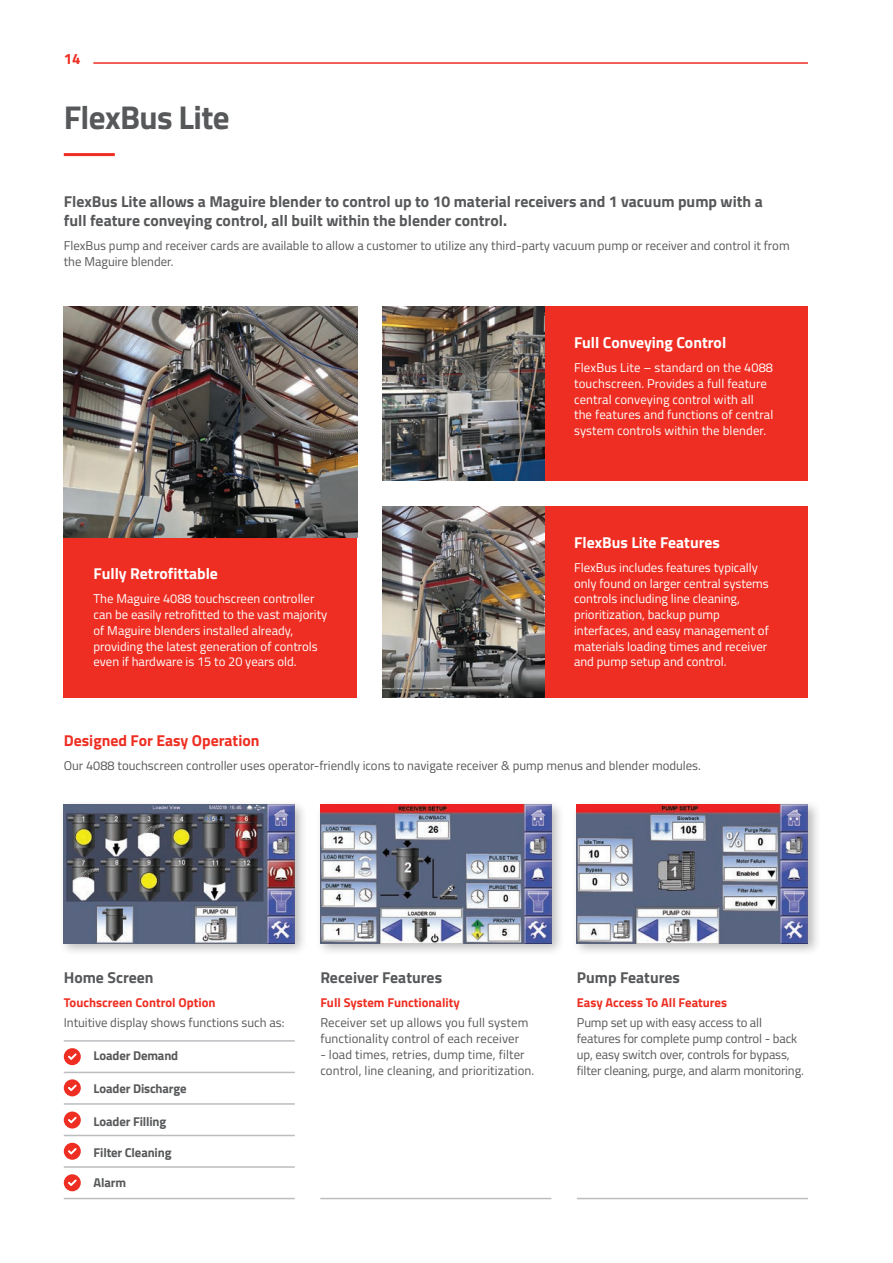
<style>
.page{position:relative;width:893px;height:1263px;background:#fff}
.page>*{position:absolute;margin:0;border:0;box-sizing:border-box;transform-origin:0 0}
.t1{font:700 33px "Titillium Web";letter-spacing:-.02em;color:#57585a}
.t2{font:700 15.75px/18.8px "Titillium Web";color:#57585a}
.t3{font:700 15.75px "Titillium Web";color:#fff}
.t4{font:700 15.75px "Titillium Web";color:#ee2e22}
.t5{font:700 15px "Titillium Web";color:#ee2e22}
.t6{font:12.75px/15.8px "Titillium Web";color:#57585a}
.t7{font:12.75px/15.8px "Titillium Web";color:#fff}
.t8{font:700 12.75px "Titillium Web";color:#ee2e22}
.t9{font:700 12.75px "Titillium Web";letter-spacing:-.01em;color:#57585a}
</style>
<div class="page">
<div style="left:383px;top:306px;width:425px;height:174px;background:#ee2e22"></div>
<div style="left:383px;top:506px;width:425px;height:191px;background:#ee2e22"></div>
<img style="left:383px;top:506px;width:161px;height:191px">
<hr style="left:64px;top:153px;width:51px;height:3px;background:#ee2e22">
<div style="left:59px;top:800px;width:249px;height:156px;background:#231f20;opacity:.3"></div>
<img style="left:64px;top:804px;width:231px;height:139px">
<div style="left:316px;top:800px;width:249px;height:156px;background:#231f20;opacity:.3"></div>
<img style="left:320px;top:804px;width:231px;height:139px">
<div style="left:572px;top:800px;width:249px;height:156px;background:#231f20;opacity:.3"></div>
<img style="left:577px;top:804px;width:231px;height:139px">
<hr style="left:64px;top:1040px;width:231px;height:2px;background:#bcbdc0">
<hr style="left:64px;top:1072px;width:231px;height:1px;background:#bcbdc0">
<hr style="left:64px;top:1103px;width:231px;height:2px;background:#bcbdc0">
<hr style="left:64px;top:1135px;width:231px;height:1px;background:#bcbdc0">
<hr style="left:64px;top:1166px;width:231px;height:2px;background:#bcbdc0">
<hr style="left:64px;top:1198px;width:231px;height:1px;background:#bcbdc0">
<div style="left:64px;top:1048px;width:17px;height:17px;background:#ee2e22;border-radius:50%"></div>
<svg style="left:68px;top:1053px;width:9px;height:7px"></svg>
<div style="left:64px;top:1079px;width:17px;height:17px;background:#ee2e22;border-radius:50%"></div>
<svg style="left:68px;top:1084px;width:9px;height:7px"></svg>
<div style="left:64px;top:1111px;width:17px;height:17px;background:#ee2e22;border-radius:50%"></div>
<svg style="left:68px;top:1117px;width:9px;height:6px"></svg>
<div style="left:64px;top:1143px;width:17px;height:17px;background:#ee2e22;border-radius:50%"></div>
<svg style="left:68px;top:1148px;width:9px;height:6px"></svg>
<div style="left:64px;top:1174px;width:17px;height:17px;background:#ee2e22;border-radius:50%"></div>
<svg style="left:68px;top:1179px;width:9px;height:7px"></svg>
<hr style="left:320px;top:1198px;width:231px;height:1px;background:#bcbdc0">
<hr style="left:577px;top:1198px;width:231px;height:1px;background:#bcbdc0">
<div style="left:64px;top:306px;width:293px;height:391px;background:#ee2e22"></div>
<img style="left:64px;top:306px;width:293px;height:231px">
<img style="left:383px;top:306px;width:161px;height:174px">
<hr style="left:93px;top:62px;width:715px;height:2px;background:#ee2e22">
<p class="t5" style="left:64px;top:47px;width:18px">14</p>
<h1 class="t1" style="left:64px;top:92px;width:167px">FlexBus Lite</h1>
<p class="t2" style="left:64px;top:192px;width:700px">FlexBus Lite allows a Maguire blender to control up to 10 material receivers and 1 vacuum pump with a full feature conveying control, all built within the blender control.</p>
<p class="t6" style="left:64px;top:237px;width:727px">FlexBus pump and receiver cards are available to allow a customer to utilize any third-party vacuum pump or receiver and control it from the Maguire blender.</p>
<p class="t3" style="left:94px;top:562px;width:126px">Fully Retrofittable</p>
<p class="t7" style="left:94px;top:590px;width:235px">The Maguire 4088 touchscreen controller can be easily retrofitted to the vast majority of Maguire blenders installed already, providing the latest generation of controls even if hardware is 15 to 20 years old.</p>
<p class="t3" style="left:574px;top:330px;width:154px">Full Conveying Control</p>
<p class="t7" style="left:574px;top:359px;width:201px">FlexBus Lite – standard on the 4088 touchscreen. Provides a full feature central conveying control with all the features and functions of central system controls within the blender.</p>
<p class="t3" style="left:574px;top:530px;width:147px">FlexBus Lite Features</p>
<p class="t7" style="left:574px;top:559px;width:196px">FlexBus includes features typically only found on larger central systems controls including line cleaning, prioritization, backup pump interfaces, and easy management of materials loading times and receiver and pump setup and control.</p>
<p class="t4" style="left:64px;top:728px;width:197px">Designed For Easy Operation</p>
<p class="t6" style="left:64px;top:757px;width:639px">Our 4088 touchscreen controller uses operator-friendly icons to navigate receiver &amp; pump menus and blender modules.</p>
<p class="t2" style="left:64px;top:967px;width:91px">Home Screen</p>
<p class="t8" style="left:64px;top:993px;width:153px">Touchscreen Control Option</p>
<p class="t6" style="left:64px;top:1014px;width:222px">Intuitive display shows functions such as:</p>
<p class="t9" style="left:94px;top:1046px;width:86px">Loader Demand</p>
<p class="t9" style="left:94px;top:1079px;width:95px">Loader Discharge</p>
<p class="t9" style="left:94px;top:1112px;width:74px">Loader Filling</p>
<p class="t9" style="left:94px;top:1142px;width:79px">Filter Cleaning</p>
<p class="t9" style="left:94px;top:1173px;width:34px">Alarm</p>
<p class="t2" style="left:320px;top:967px;width:123px">Receiver Features</p>
<p class="t8" style="left:320px;top:993px;width:141px">Full System Functionality</p>
<p class="t6" style="left:320px;top:1014px;width:209px">Receiver set up allows you full system functionality control of each receiver</p>
<p class="t6" style="left:320px;top:1046px;width:216px">- load times, retries, dump time, filter control, line cleaning, and prioritization.</p>
<p class="t2" style="left:577px;top:967px;width:105px">Pump Features</p>
<p class="t8" style="left:577px;top:993px;width:152px">Easy Access To All Features</p>
<p class="t6" style="left:577px;top:1014px;width:228px">Pump set up with easy access to all features for complete pump control - back up, easy switch over, controls for bypass, filter cleaning, purge, and alarm monitoring.</p>
</div>
